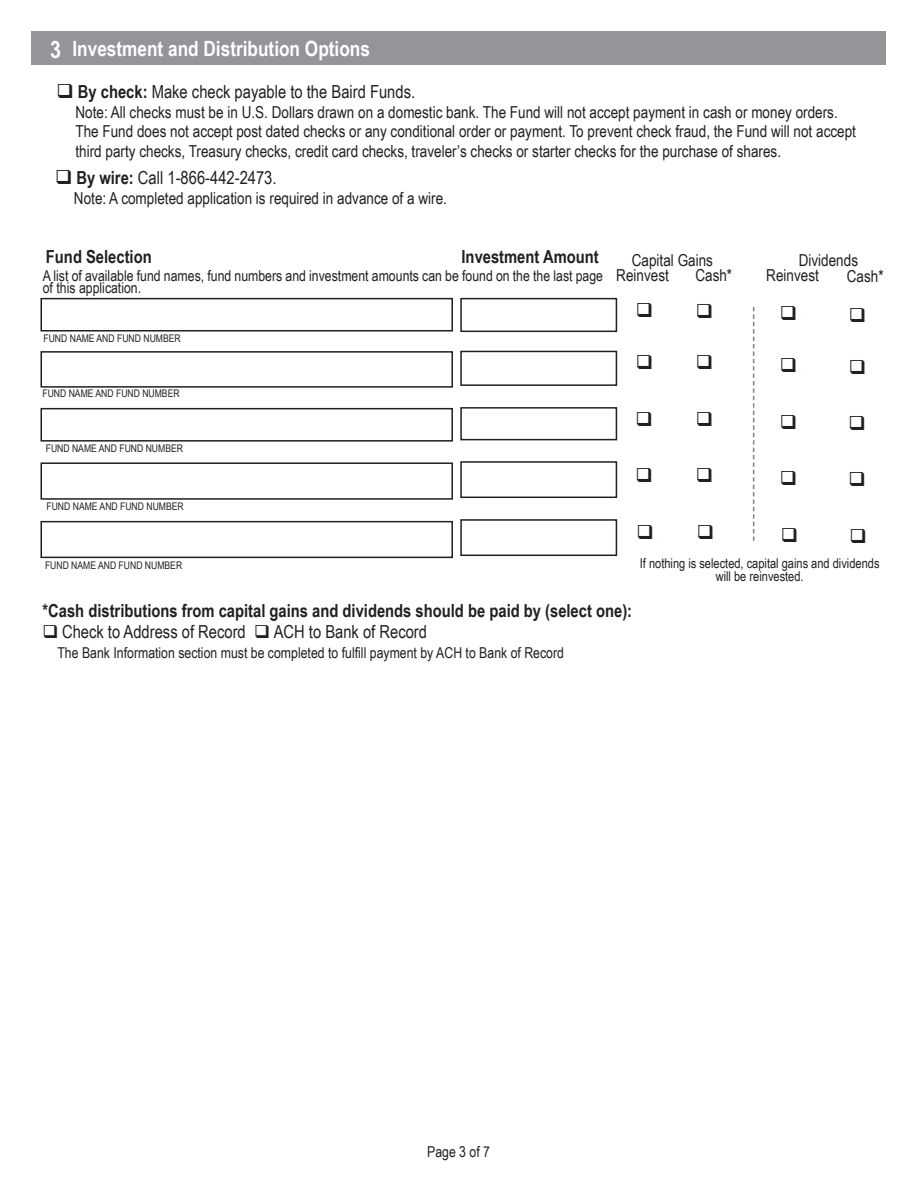
<style>
.page{position:relative;width:918px;height:1188px;background:#fff}
.page>*{position:absolute;margin:0;border:0;box-sizing:border-box;transform-origin:0 0}
.t1{font:700 21px "Arial Narrow";color:#fff}
.t2{font:18px "Arial Narrow";color:#231f20}
.t3{font:700 18px "Arial Narrow";color:#231f20}
.t4{font:16.5px/19.5px "Arial Narrow";color:#231f20}
.t5{font:15px "Arial Narrow";color:#231f20}
.t6{font:13.5px/13.5px "Arial Narrow";color:#231f20;text-align:center}
.t7{font:10.5px "Arial Narrow";color:#231f20}
.s1{font-size:24px}
.s2{font-weight:700}
</style>
<div class="page">
<svg style="left:753px;top:307px;width:1px;height:234px"></svg>
<div style="left:40px;top:298px;width:413px;height:34px;border:2px solid #231f20"></div>
<div style="left:40px;top:351px;width:413px;height:37px;border:2px solid #231f20"></div>
<div style="left:40px;top:408px;width:413px;height:34px;border:2px solid #231f20"></div>
<div style="left:40px;top:462px;width:413px;height:38px;border:2px solid #231f20"></div>
<div style="left:460px;top:298px;width:157px;height:34px;border:2px solid #231f20"></div>
<div style="left:460px;top:351px;width:157px;height:35px;border:2px solid #231f20"></div>
<div style="left:460px;top:407px;width:157px;height:33px;border:2px solid #231f20"></div>
<div style="left:460px;top:461px;width:157px;height:37px;border:2px solid #231f20"></div>
<div style="left:40px;top:521px;width:413px;height:37px;border:2px solid #231f20"></div>
<div style="left:460px;top:519px;width:157px;height:37px;border:2px solid #231f20"></div>
<div style="left:32px;top:32px;width:854px;height:33px;background:#939598"></div>
<p class="t1" style="left:50px;top:33px;width:321px"><span class="s1">3</span> Investment and Distribution Options</p>
<p class="t2" style="left:57px;top:78px;width:360px">❑ <span class="s2">By check:</span> Make check payable to the Baird Funds.</p>
<p class="t4" style="left:75px;top:101px;width:782px">Note: All checks must be in U.S. Dollars drawn on a domestic bank. The Fund will not accept payment in cash or money orders.<br>The Fund does not accept post dated checks or any conditional order or payment. To prevent check fraud, the Fund will not accept third party checks, Treasury checks, credit card checks, traveler’s checks or starter checks for the purchase of shares.</p>
<p class="t2" style="left:55px;top:165px;width:223px">❑ <span class="s2">By wire:</span> Call 1-866-442-2473.</p>
<p class="t4" style="left:74px;top:187px;width:375px">Note: A completed application is required in advance of a wire.</p>
<p class="t3" style="left:46px;top:243px;width:107px">Fund Selection</p>
<p class="t3" style="left:462px;top:243px;width:139px">Investment Amount</p>
<p class="t4" style="left:632px;top:250px;width:83px">Capital Gains</p>
<p class="t4" style="left:799px;top:250px;width:61px">Dividends</p>
<p class="t5" style="left:43px;top:264px;width:562px">A list of available fund names, fund numbers and investment amounts can be found on the the last page</p>
<p class="t4" style="left:695px;top:265px;width:38px">Cash*</p>
<p class="t4" style="left:766px;top:265px;width:54px">Reinvest</p>
<p class="t4" style="left:847px;top:266px;width:38px">Cash*</p>
<p class="t5" style="left:43px;top:276px;width:100px">of this application.</p>
<p class="t4" style="left:616px;top:265px;width:54px">Reinvest</p>
<p class="t7" style="left:44px;top:331px;width:139px">FUND NAME AND FUND NUMBER</p>
<p class="t7" style="left:42px;top:386px;width:139px">FUND NAME AND FUND NUMBER</p>
<p class="t7" style="left:46px;top:440px;width:139px">FUND NAME AND FUND NUMBER</p>
<p class="t7" style="left:47px;top:499px;width:139px">FUND NAME AND FUND NUMBER</p>
<p class="t7" style="left:45px;top:557px;width:139px">FUND NAME AND FUND NUMBER</p>
<p class="t3" style="left:42px;top:597px;width:591px">*Cash distributions from capital gains and dividends should be paid by (select one):</p>
<p class="t2" style="left:42px;top:619px;width:386px">❑ Check to Address of Record ❑ ACH to Bank of Record</p>
<p class="t5" style="left:57px;top:642px;width:508px">The Bank Information section must be completed to fulfill payment by ACH to Bank of Record</p>
<p class="t6" style="left:640px;top:556px;width:241px">If nothing is selected, capital gains and dividends will be reinvested.</p>
<p class="t5" style="left:427px;top:1141px;width:64px">Page 3 of 7</p>
</div>
